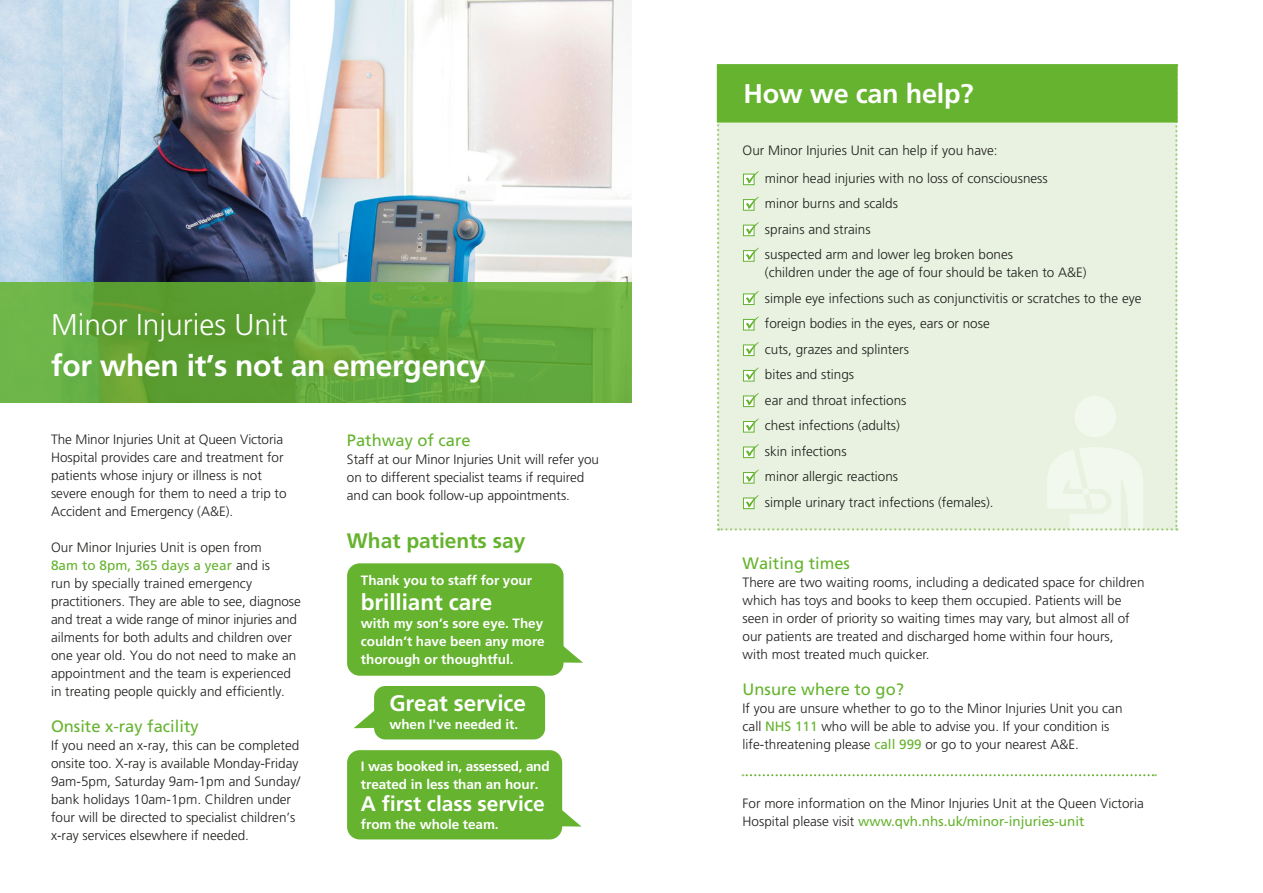
<style>
.page{position:relative;width:1263px;height:893px;background:#fff}
.page>*{position:absolute;margin:0;border:0;box-sizing:border-box;transform-origin:0 0}
.t1{font:700 30px "Frutiger LT Std";letter-spacing:-.01em;color:#fff}
.t2{font:300 30px "Frutiger LT Std";color:#fff}
.t3{font:700 27px "Frutiger LT Std";letter-spacing:-.01em;color:#fff}
.t4{font:700 22.5px "Frutiger LT Std";letter-spacing:-.005em;color:#fff}
.t5{font:700 21px "Frutiger LT Std";letter-spacing:-.005em;color:#fff}
.t6{font:700 21px "Frutiger LT Std";color:#65b32e}
.t7{font:16.5px "Frutiger LT Std";color:#65b32e}
.t8{font:300 13.5px/18px "Frutiger LT Std";color:#1e1e1c}
.t9{font:300 13.5px/18px "Frutiger LT Std";letter-spacing:-.005em;color:#1e1f1d}
.t10{font:700 13.5px/18px "Frutiger LT Std";letter-spacing:-.005em;color:#fff;text-align:justify}
.s1{font-weight:400;color:#65b32e}
.s2{color:#1e1e1c}
</style>
<div class="page">
<img style="left:0;top:0;width:631px;height:282px">
<svg style="left:0;top:282px;width:631px;height:120px;background:#63a83b"></svg>
<div style="left:347px;top:563px;width:216px;height:113px;background:#65b32e;border-radius:13px"></div>
<svg style="left:742px;top:774px;width:414px;height:2px"></svg>
<svg style="left:717px;top:123px;width:460px;height:408px;background:#e8f1de"></svg>
<div style="left:717px;top:64px;width:461px;height:59px;background:#65b32e;border:3px solid #65b32e"></div>
<div style="left:374px;top:686px;width:171px;height:53px;background:#65b331;border-radius:11px"></div>
<div style="left:347px;top:750px;width:215px;height:89px;background:#65b32e;border-radius:13px"></div>
<svg style="left:354px;top:705px;width:21px;height:23px"></svg>
<svg style="left:563px;top:639px;width:20px;height:24px"></svg>
<svg style="left:562px;top:803px;width:19px;height:24px"></svg>
<h1 class="t2" style="left:51px;top:308px;width:238px">Minor Injuries Unit</h1>
<h1 class="t1" style="left:51px;top:348px;width:436px">for when it’s not an emergency</h1>
<p class="t9" style="left:51px;top:430px;width:237px">The Minor Injuries Unit at Queen Victoria Hospital provides care and treatment for patients whose injury or illness is not severe enough for them to need a trip to Accident and Emergency (A&amp;E).</p>
<p class="t8" style="left:51px;top:538px;width:251px">Our Minor Injuries Unit is open from<br><span class="s1">8am to 8pm, 365 days a year</span> and is<br>run by specially trained emergency practitioners. They are able to see, diagnose and treat a wide range of minor injuries and ailments for both adults and children over one year old. You do not need to make an appointment and the team is experienced in treating people quickly and efficiently.</p>
<p class="t7" style="left:51px;top:716px;width:149px">Onsite x-ray facility</p>
<p class="t8" style="left:51px;top:736px;width:251px">If you need an x-ray, this can be completed onsite too. X-ray is available Monday-Friday 9am-5pm, Saturday 9am-1pm and Sunday/ bank holidays 10am-1pm. Children under four will be directed to specialist children’s x-ray services elsewhere if needed.</p>
<p class="t7" style="left:347px;top:431px;width:125px">Pathway of care</p>
<p class="t9" style="left:347px;top:451px;width:253px"><span class="s2">Staff</span> at our Minor Injuries Unit will refer you on to different specialist teams if required and can book follow-up appointments.</p>
<h3 class="t6" style="left:347px;top:529px;width:180px">What patients say</h3>
<p class="t10" style="left:361px;top:571px;width:173px">Thank you to staff for your</p>
<h3 class="t4" style="left:361px;top:589px;width:133px">brilliant care</h3>
<p class="t10" style="left:361px;top:614px;width:185px">with my son’s sore eye. They couldn’t have been any more thorough or thoughtful.</p>
<h3 class="t4" style="left:389px;top:690px;width:138px">Great service</h3>
<p class="t10" style="left:389px;top:716px;width:130px">when I've needed it.</p>
<p class="t10" style="left:361px;top:757px;width:190px">I was booked in, assessed, and treated in less than an hour.</p>
<h3 class="t5" style="left:361px;top:791px;width:185px">A first class service</h3>
<p class="t10" style="left:361px;top:815px;width:139px">from the whole team.</p>
<h2 class="t3" style="left:743px;top:78px;width:232px">How we can help?</h2>
<p class="t8" style="left:743px;top:142px;width:257px">Our Minor Injuries Unit can help if you have:</p>
<p class="t8" style="left:765px;top:165px;width:284px;line-height:25.5px">minor head injuries with no loss of consciousness minor burns and scalds<br>sprains and strains<br>suspected arm and lower leg broken bones</p>
<p class="t8" style="left:765px;top:260px;width:378px;line-height:25.5px">(children under the age of four should be taken to A&amp;E)<br>simple eye infections such as conjunctivitis or scratches to the eye foreign bodies in the eyes, ears or nose<br>cuts, grazes and splinters<br>bites and stings<br>ear and throat infections<br>chest infections (adults)<br>skin infections<br>minor allergic reactions<br>simple urinary tract infections (females).</p>
<p class="t7" style="left:743px;top:554px;width:109px">Waiting times</p>
<p class="t8" style="left:743px;top:574px;width:403px">There are two waiting rooms, including a dedicated space for children which has toys and books to keep them occupied. Patients will be seen in order of priority so waiting times may vary, but almost all of our patients are treated and discharged home within four hours,<br>with most treated much quicker.</p>
<p class="t7" style="left:743px;top:680px;width:163px">Unsure where to go?</p>
<p class="t8" style="left:743px;top:700px;width:381px">If you are unsure whether to go to the Minor Injuries Unit you can call <span class="s1">NHS 111</span> who will be able to advise you. If your condition is life-threatening please <span class="s1">call 999</span> or go to your nearest A&amp;E.</p>
<p class="t8" style="left:743px;top:795px;width:403px">For more information on the Minor Injuries Unit at the Queen Victoria<br>Hospital please visit <span class="s1">www.qvh.nhs.uk/minor-injuries-unit</span></p>
</div>
